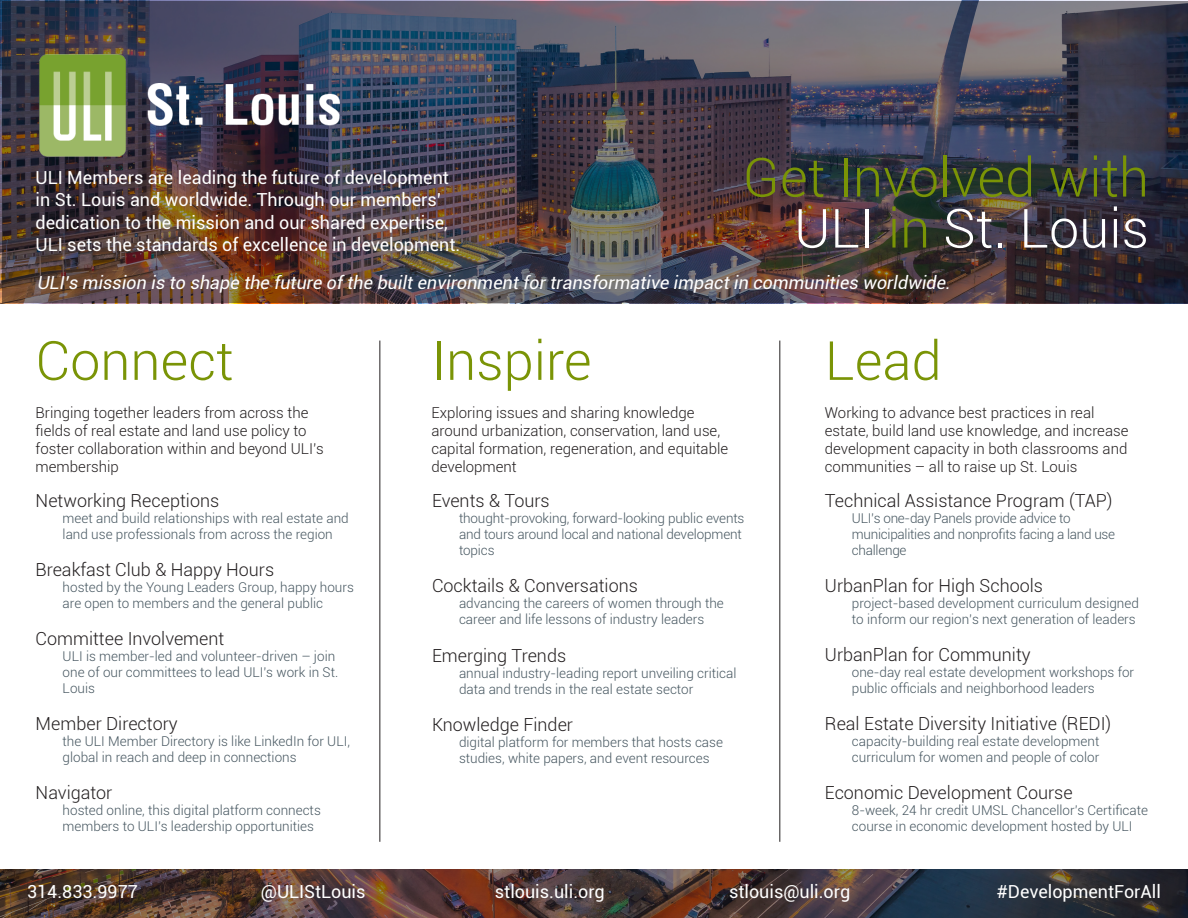
<style>
.page{position:relative;width:1188px;height:918px;background:#fff}
.page>*{position:absolute;margin:0;border:0;box-sizing:border-box;transform-origin:0 0}
.t1{font:300 54px/51px "Roboto";color:#7a9406;text-align:right}
.t2{font:300 18px "Roboto";color:#231f20}
.t3{font:18px/22.5px "Roboto";color:#fff}
.t4{font:italic 18px "Roboto";color:#fff}
.t5{font:300 15px/18px "Roboto";color:#231f20}
.t6{font:300 13.5px/16.2px "Roboto";color:#45555f}
.t7{font:300 13.5px/16.2px "Roboto";letter-spacing:-.02em;color:#45555f}
.s1{color:#fff}
</style>
<div class="page">
<img style="left:2px;top:1px;width:1186px;height:301px">
<hr style="left:380px;top:341px;width:1px;height:501px;background:#231f20">
<hr style="left:780px;top:341px;width:1px;height:501px;background:#231f20">
<img style="left:0;top:869px;width:1188px;height:49px">
<img style="left:13px;top:19px;width:354px;height:172px">
<p class="t3" style="left:36px;top:165px;width:426px">ULI Members are leading the future of development in St. Louis and worldwide. Through our members’ dedication to the mission and our shared expertise, ULI sets the standards of excellence in development.</p>
<p class="t1" style="left:743px;top:150px;width:408px">Get Involved with<br><span class="s1">ULI</span> in <span class="s1">St. Louis</span></p>
<p class="t4" style="left:37px;top:270px;width:919px">ULI’s mission is to shape the future ofthe builtenvironmentfortransformative impactin communities worldwide.</p>
<p class="t1" style="left:36px;top:333px;width:199px">Connect</p>
<p class="t1" style="left:431px;top:333px;width:162px">Inspire</p>
<p class="t1" style="left:825px;top:333px;width:118px">Lead</p>
<p class="t5" style="left:36px;top:403px;width:290px">Bringing together leaders from across the fields of real estate and land use policy to foster collaboration within and beyond ULI’s membership</p>
<p class="t5" style="left:431px;top:403px;width:298px">Exploring issues and sharing knowledge around urbanization, conservation, land use, capital formation, regeneration, and equitable development</p>
<p class="t5" style="left:825px;top:403px;width:305px">Working to advance best practices in real estate, build land use knowledge, and increase development capacity in both classrooms and communities – all to raise up St. Louis</p>
<p class="t2" style="left:825px;top:488px;width:289px">Technical Assistance Program (TAP)</p>
<p class="t7" style="left:852px;top:509px;width:265px">ULI’s one-day Panels provide advice to municipalities and nonprofits facing a land use challenge</p>
<p class="t2" style="left:825px;top:573px;width:220px">UrbanPlan for High Schools</p>
<p class="t6" style="left:852px;top:595px;width:288px">project-based development curriculum designed to inform our region’s next generation of leaders</p>
<p class="t2" style="left:825px;top:642px;width:207px">UrbanPlan for Community</p>
<p class="t6" style="left:852px;top:664px;width:284px">one-day real estate development workshops for public officials and neighborhood leaders</p>
<p class="t2" style="left:825px;top:711px;width:288px">Real Estate Diversity Initiative (REDI)</p>
<p class="t6" style="left:852px;top:733px;width:249px">capacity-building real estate development curriculum for women and people of color</p>
<p class="t2" style="left:825px;top:780px;width:249px">Economic Development Course</p>
<p class="t6" style="left:852px;top:802px;width:298px">8-week, 24 hr credit UMSL Chancellor’s Certificate course in economic development hosted by ULI</p>
<p class="t2" style="left:36px;top:488px;width:185px">Networking Receptions</p>
<p class="t6" style="left:63px;top:509px;width:288px">meet and build relationships with real estate and land use professionals from across the region</p>
<p class="t2" style="left:36px;top:557px;width:240px">Breakfast Club &amp; Happy Hours</p>
<p class="t6" style="left:63px;top:578px;width:293px">hosted by the Young Leaders Group, happy hours are open to members and the general public</p>
<p class="t2" style="left:36px;top:626px;width:190px">Committee Involvement</p>
<p class="t6" style="left:63px;top:647px;width:277px">ULI is member-led and volunteer-driven – join one of our committees to lead ULI’s work in St.<br>Louis</p>
<p class="t2" style="left:36px;top:711px;width:144px">Member Directory</p>
<p class="t6" style="left:63px;top:733px;width:289px">the ULI Member Directory is like LinkedIn for ULI, global in reach and deep in connections</p>
<p class="t2" style="left:36px;top:780px;width:78px">Navigator</p>
<p class="t6" style="left:63px;top:802px;width:260px">hosted online, this digital platform connects members to ULI’s leadership opportunities</p>
<p class="t2" style="left:432px;top:488px;width:119px">Events &amp; Tours</p>
<p class="t6" style="left:459px;top:509px;width:287px">thought-provoking, forward-looking public events and tours around local and national development topics</p>
<p class="t2" style="left:432px;top:573px;width:207px">Cocktails &amp; Conversations</p>
<p class="t6" style="left:459px;top:595px;width:266px">advancing the careers of women through the career and life lessons of industry leaders</p>
<p class="t2" style="left:432px;top:643px;width:136px">Emerging Trends</p>
<p class="t6" style="left:459px;top:665px;width:279px">annual industry-leading report unveiling critical data and trends in the real estate sector</p>
<p class="t2" style="left:432px;top:712px;width:143px">Knowledge Finder</p>
<p class="t6" style="left:459px;top:734px;width:266px">digital platform for members that hosts case studies, white papers, and event resources</p>
<p class="t3" style="left:27px;top:880px;width:112px">314.833.9977</p>
<p class="t3" style="left:261px;top:880px;width:106px">@ULIStLouis</p>
<p class="t3" style="left:495px;top:880px;width:111px">stlouis.uli.org</p>
<p class="t3" style="left:729px;top:880px;width:123px">stlouis@uli.org</p>
<p class="t3" style="left:997px;top:880px;width:166px">#DevelopmentForAll</p>
</div>
